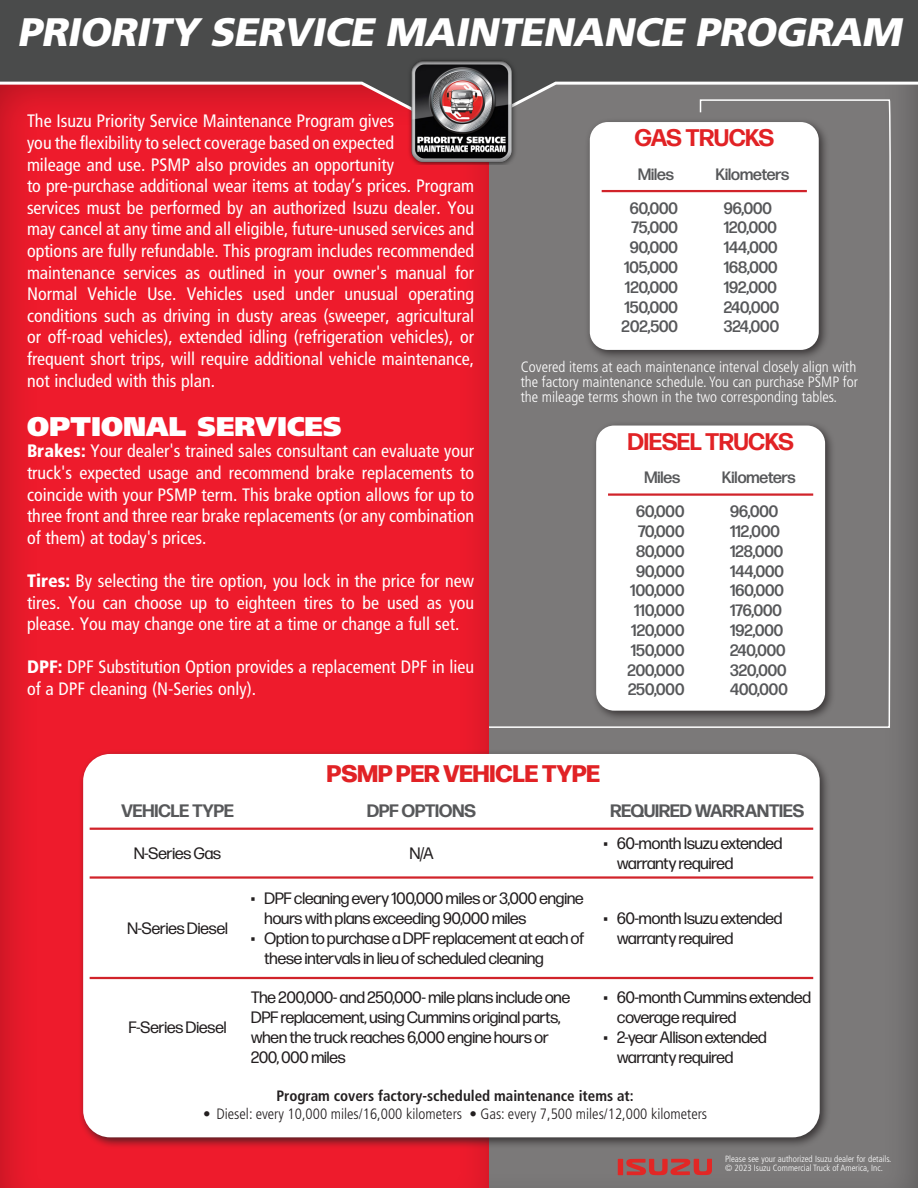
<style>
.page{position:relative;width:918px;height:1188px;background:#fff}
.page>*{position:absolute;margin:0;border:0;box-sizing:border-box;transform-origin:0 0}
.t1{font:italic 900 39.75px "Frutiger LT Std";color:#fff}
.t2{font:900 27px "Frutiger LT Std";color:#fff}
.t3{font:700 24px "Forma DJR Display";color:#e12225}
.t4{font:800 24px "Forma DJR Display";color:#e12225}
.t5{font:condensed 18px/21.6px "Frutiger LT Std";color:#fff}
.t6{font:700 18px "Forma DJR Display";color:#57585a}
.t7{font:16.5px/19.8px "Forma DJR Display";color:#231f20}
.t8{font:500 16.5px "Forma DJR Display";color:#57585a}
.t9{font:300 condensed 15px/15px "Frutiger LT Std";color:#fff;text-align:justify}
.t10{font:300 condensed 15px "Frutiger LT Std";color:#231f20}
.t11{font:700 condensed 15px "Frutiger LT Std";color:#231f20}
.t12{font:300 condensed 9px/9px "Frutiger LT Std";color:#fff}
.s1{font-weight:900}
</style>
<div class="page">
<div style="left:0;top:0;width:918px;height:1188px;background:#231f20;opacity:.4"></div>
<div style="left:0;top:67px;width:490px;height:1121px;background:#231f20;opacity:.35"></div>
<div style="left:488px;top:138px;width:405px;height:591px;background:#7b7979"></div>
<div style="left:0;top:0;width:918px;height:80px;background:#4a4b4b"></div>
<svg style="left:0;top:80px;width:918px;height:58px;background:#b54e56"></svg>
<img style="left:405px;top:58px;width:113px;height:106px">
<svg style="left:618px;top:1159px;width:94px;height:16px;background:#b74847"></svg>
<div style="left:585px;top:117px;width:245px;height:244px;background:#231f20;opacity:.75"></div>
<div style="left:590px;top:122px;width:229px;height:228px;background:#fff;border-radius:18px"></div>
<hr style="left:602px;top:190px;width:205px;height:2px;background:#d1232a">
<div style="left:591px;top:420px;width:246px;height:302px;background:#231f20;opacity:.75"></div>
<div style="left:596px;top:426px;width:229px;height:285px;background:#fff;border-radius:18px"></div>
<hr style="left:608px;top:493px;width:205px;height:3px;background:#d1232a">
<div style="left:78px;top:749px;width:753px;height:400px;background:#231f20;opacity:.75"></div>
<div style="left:83px;top:754px;width:737px;height:383px;background:#fff;border-radius:27px"></div>
<hr style="left:90px;top:828px;width:723px;height:2px;background:#d1232a">
<hr style="left:90px;top:876px;width:723px;height:3px;background:#d1232a">
<hr style="left:90px;top:977px;width:723px;height:2px;background:#d1232a">
<p class="t1" style="left:17px;top:8px;width:894px">PRIORITY SERVICE MAINTENANCE PROGRAM</p>
<p class="t5" style="left:27px;top:111px;width:449px">The Isuzu Priority Service Maintenance Program gives<br>you the flexibility to select coverage based on expected<br>mileage and use. PSMP also provides an opportunity<br>to pre-purchase additional wear items at today’s prices. Program services must be performed by an authorized Isuzu dealer. You may cancel at any time and all eligible, future-unused services and options are fully refundable. This program includes recommended maintenance services as outlined in your owner's manual for Normal Vehicle Use. Vehicles used under unusual operating conditions such as driving in dusty areas (sweeper, agricultural or off-road vehicles), extended idling (refrigeration vehicles), or frequent short trips, will require additional vehicle maintenance, not included with this plan.</p>
<p class="t2" style="left:27px;top:410px;width:316px">OPTIONAL SERVICES</p>
<p class="t5" style="left:27px;top:440px;width:449px;text-align:justify"><span class="s1">Brakes:</span> Your dealer's trained sales consultant can evaluate your truck's expected usage and recommend brake replacements to coincide with your PSMP term. This brake option allows for up to three front and three rear brake replacements (or any combination of them) at today's prices.</p>
<p class="t5" style="left:27px;top:570px;width:449px;text-align:justify"><span class="s1">Tires:</span> By selecting the tire option, you lock in the price for new tires. You can choose up to eighteen tires to be used as you please. You may change one tire at a time or change a full set.</p>
<p class="t5" style="left:27px;top:656px;width:449px"><span class="s1">DPF:</span> DPF Substitution Option provides a replacement DPF in lieu of a DPF cleaning (N-Series only).</p>
<p class="t3" style="left:635px;top:122px;width:141px">GAS TRUCKS</p>
<p class="t8" style="left:638px;top:164px;width:37px">Miles</p>
<p class="t8" style="left:716px;top:164px;width:75px">Kilometers</p>
<p class="t8" style="left:630px;top:198px;width:50px">60,000</p>
<p class="t8" style="left:632px;top:217px;width:48px">75,000</p>
<p class="t8" style="left:630px;top:237px;width:50px">90,000</p>
<p class="t8" style="left:624px;top:257px;width:55px">105,000</p>
<p class="t8" style="left:625px;top:277px;width:55px">120,000</p>
<p class="t8" style="left:624px;top:297px;width:55px">150,000</p>
<p class="t8" style="left:622px;top:316px;width:58px">202,500</p>
<p class="t8" style="left:724px;top:198px;width:50px">96,000</p>
<p class="t8" style="left:724px;top:217px;width:55px">120,000</p>
<p class="t8" style="left:724px;top:237px;width:55px">144,000</p>
<p class="t8" style="left:724px;top:257px;width:55px">168,000</p>
<p class="t8" style="left:724px;top:277px;width:55px">192,000</p>
<p class="t8" style="left:724px;top:297px;width:57px">240,000</p>
<p class="t8" style="left:724px;top:316px;width:57px">324,000</p>
<p class="t9" style="left:521px;top:359px;width:339px">Covered items at each maintenance interval closely align with the factory maintenance schedule. You can purchase PSMP for the mileage terms shown in the two corresponding tables.</p>
<p class="t3" style="left:628px;top:426px;width:167px">DIESEL TRUCKS</p>
<p class="t8" style="left:644px;top:467px;width:37px">Miles</p>
<p class="t8" style="left:722px;top:467px;width:75px">Kilometers</p>
<p class="t8" style="left:636px;top:501px;width:50px">60,000</p>
<p class="t8" style="left:638px;top:521px;width:48px">70,000</p>
<p class="t8" style="left:636px;top:541px;width:50px">80,000</p>
<p class="t8" style="left:636px;top:561px;width:50px">90,000</p>
<p class="t8" style="left:630px;top:580px;width:56px">100,000</p>
<p class="t8" style="left:634px;top:600px;width:52px">110,000</p>
<p class="t8" style="left:631px;top:620px;width:55px">120,000</p>
<p class="t8" style="left:631px;top:640px;width:55px">150,000</p>
<p class="t8" style="left:627px;top:660px;width:59px">200,000</p>
<p class="t8" style="left:628px;top:679px;width:58px">250,000</p>
<p class="t8" style="left:730px;top:501px;width:50px">96,000</p>
<p class="t8" style="left:730px;top:521px;width:51px">112,000</p>
<p class="t8" style="left:730px;top:541px;width:55px">128,000</p>
<p class="t8" style="left:730px;top:561px;width:55px">144,000</p>
<p class="t8" style="left:730px;top:580px;width:55px">160,000</p>
<p class="t8" style="left:730px;top:600px;width:53px">176,000</p>
<p class="t8" style="left:730px;top:620px;width:55px">192,000</p>
<p class="t8" style="left:730px;top:640px;width:57px">240,000</p>
<p class="t8" style="left:730px;top:660px;width:58px">320,000</p>
<p class="t8" style="left:730px;top:679px;width:59px">400,000</p>
<p class="t4" style="left:327px;top:755px;width:275px">PSMP PER VEHICLE TYPE</p>
<p class="t6" style="left:122px;top:800px;width:114px">VEHICLE TYPE</p>
<p class="t6" style="left:367px;top:800px;width:110px">DPF OPTIONS</p>
<p class="t6" style="left:610px;top:800px;width:195px">REQUIRED WARRANTIES</p>
<p class="t7" style="left:134px;top:843px;width:89px">N-Series Gas</p>
<p class="t7" style="left:410px;top:843px;width:25px">N/A</p>
<p class="t7" style="left:617px;top:833px;width:167px;text-indent:-14px">• 60-month Isuzu extended warranty required</p>
<p class="t7" style="left:128px;top:918px;width:102px">N-Series Diesel</p>
<p class="t7" style="left:265px;top:888px;width:320px;text-indent:-14px">• DPF cleaning every 100,000 miles or 3,000 engine hours with plans exceeding 90,000 miles</p>
<p class="t7" style="left:265px;top:928px;width:321px;text-indent:-14px">• Option to purchase a DPF replacement at each of these intervals in lieu of scheduled cleaning</p>
<p class="t7" style="left:617px;top:908px;width:167px;text-indent:-14px">• 60-month Isuzu extended warranty required</p>
<p class="t7" style="left:617px;top:987px;width:195px;text-indent:-14px">• 60-month Cummins extended coverage required</p>
<p class="t7" style="left:617px;top:1027px;width:151px;text-indent:-14px">• 2-year Allison extended warranty required</p>
<p class="t11" style="left:277px;top:1087px;width:359px">Program covers factory-scheduled maintenance items at:</p>
<p class="t10" style="left:203px;top:1105px;width:506px">• Diesel: every 10,000 miles/16,000 kilometers • Gas: every 7,500 miles/12,000 kilometers</p>
<p class="t7" style="left:251px;top:987px;width:320px">The 200,000- and 250,000- mile plans include one<br>DPF replacement, using Cummins original parts, when the truck reaches 6,000 engine hours or</p>
<p class="t7" style="left:251px;top:1047px;width:96px">200, 000 miles</p>
<p class="t7" style="left:129px;top:1017px;width:99px">F-Series Diesel</p>
<p class="t12" style="left:725px;top:1155px;width:168px">Please see your authorized Isuzu dealer for details. © 2023 Isuzu Commercial Truck of America, Inc.</p>
</div>
